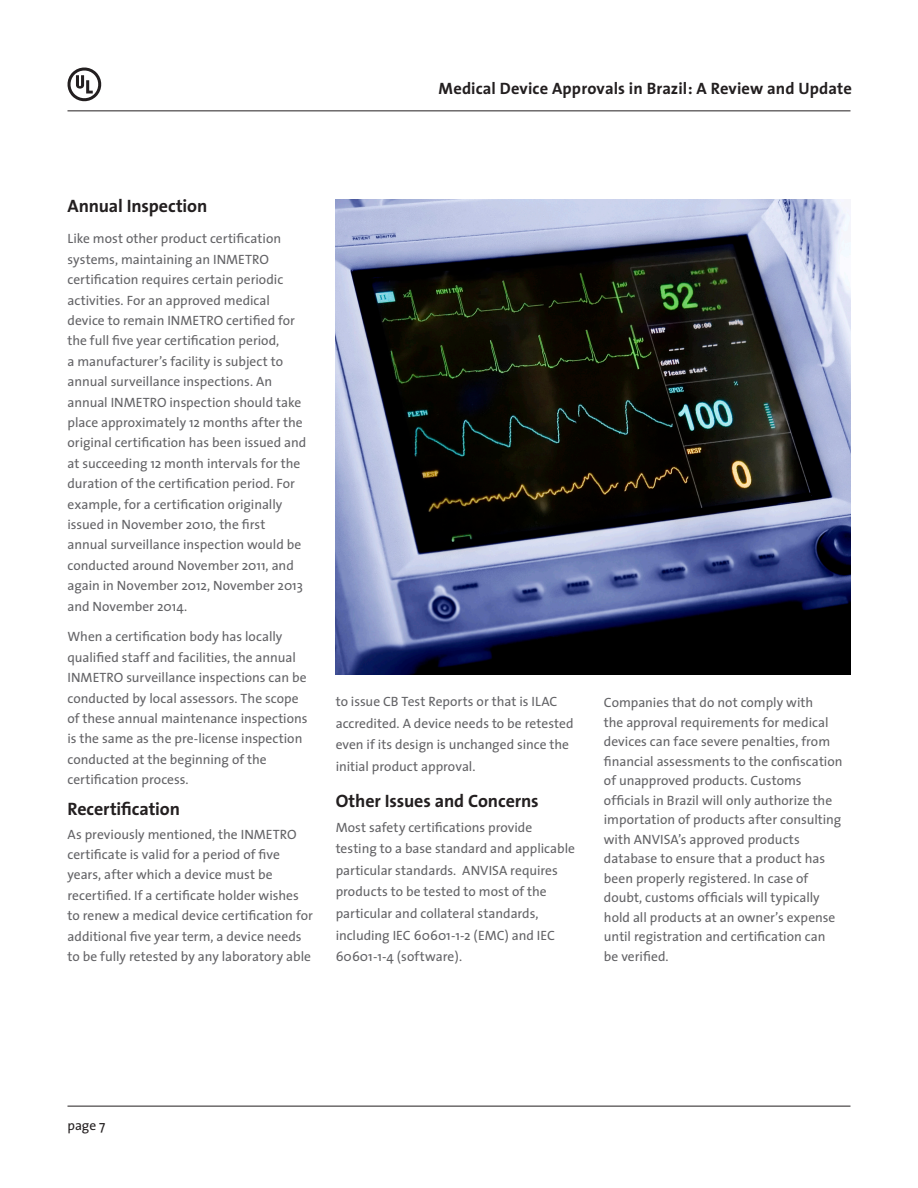
<style>
.page{position:relative;width:918px;height:1188px;background:#fff}
.page>*{position:absolute;margin:0;border:0;box-sizing:border-box;transform-origin:0 0}
.Body_Copy{font:700 18px "The Sans";letter-spacing:-.005em;color:#231f20}
.t1{font:700 16.5px "The Sans";letter-spacing:.005em;color:#231f20}
.Body_Copy-2{font:13.5px/20.4px "The Sans";color:#636366}
.t2{font:13.5px "The Sans";color:#231f20}
</style>
<div class="page">
<hr style="left:68px;top:111px;width:782px;height:1px;background:#231f20">
<hr style="left:68px;top:1106px;width:782px;height:1px;background:#231f20">
<svg style="left:67px;top:67px;width:35px;height:35px"></svg>
<img style="left:336px;top:199px;width:514px;height:476px">
<p class="t1" style="left:439px;top:74px;width:415px">Medical Device Approvals in Brazil: A Review and Update</p>
<p class="Body_Copy" style="left:68px;top:191px;width:141px">Annual Inspection</p>
<p class="Body_Copy-2" style="left:68px;top:228px;width:240px">Like most other product certification systems, maintaining an INMETRO certification requires certain periodic activities. For an approved medical device to remain INMETRO certified for the full five year certification period,<br>a manufacturer’s facility is subject to annual surveillance inspections. An annual INMETRO inspection should take place approximately 12 months after the original certification has been issued and at succeeding 12 month intervals for the duration of the certification period. For example, for a certification originally issued in November 2010, the first annual surveillance inspection would be conducted around November 2011, and again in November 2012, November 2013 and November 2014.</p>
<p class="Body_Copy-2" style="left:68px;top:626px;width:242px">When a certification body has locally qualified staff and facilities, the annual INMETRO surveillance inspections can be conducted by local assessors. The scope of these annual maintenance inspections is the same as the pre-license inspection conducted at the beginning of the certification process.</p>
<p class="Body_Copy" style="left:68px;top:794px;width:114px">Recertification</p>
<p class="Body_Copy-2" style="left:68px;top:823px;width:247px">As previously mentioned, the INMETRO certificate is valid for a period of five years, after which a device must be recertified. If a certificate holder wishes to renew a medical device certification for additional five year term, a device needs to be fully retested by any laboratory able</p>
<p class="Body_Copy-2" style="left:336px;top:691px;width:240px;line-height:21.5px">to issue CB Test Reports or that is ILAC accredited. A device needs to be retested even if its design is unchanged since the initial product approval.</p>
<p class="Body_Copy" style="left:336px;top:786px;width:204px">Other Issues and Concerns</p>
<p class="Body_Copy-2" style="left:336px;top:816px;width:241px;line-height:21.6px">Most safety certifications provide testing to a base standard and applicable particular standards. ANVISA requires products to be tested to most of the particular and collateral standards, including IEC 60601-1-2 (EMC) and IEC 60601-1-4 (software).</p>
<p class="Body_Copy-2" style="left:604px;top:693px;width:240px;line-height:19.5px">Companies that do not comply with<br>the approval requirements for medical devices can face severe penalties, from financial assessments to the confiscation of unapproved products. Customs officials in Brazil will only authorize the importation of products after consulting with ANVISA’s approved products database to ensure that a product has been properly registered. In case of doubt, customs officials will typically hold all products at an owner’s expense until registration and certification can be verified.</p>
<p class="t2" style="left:68px;top:1115px;width:39px">page 7</p>
</div>
